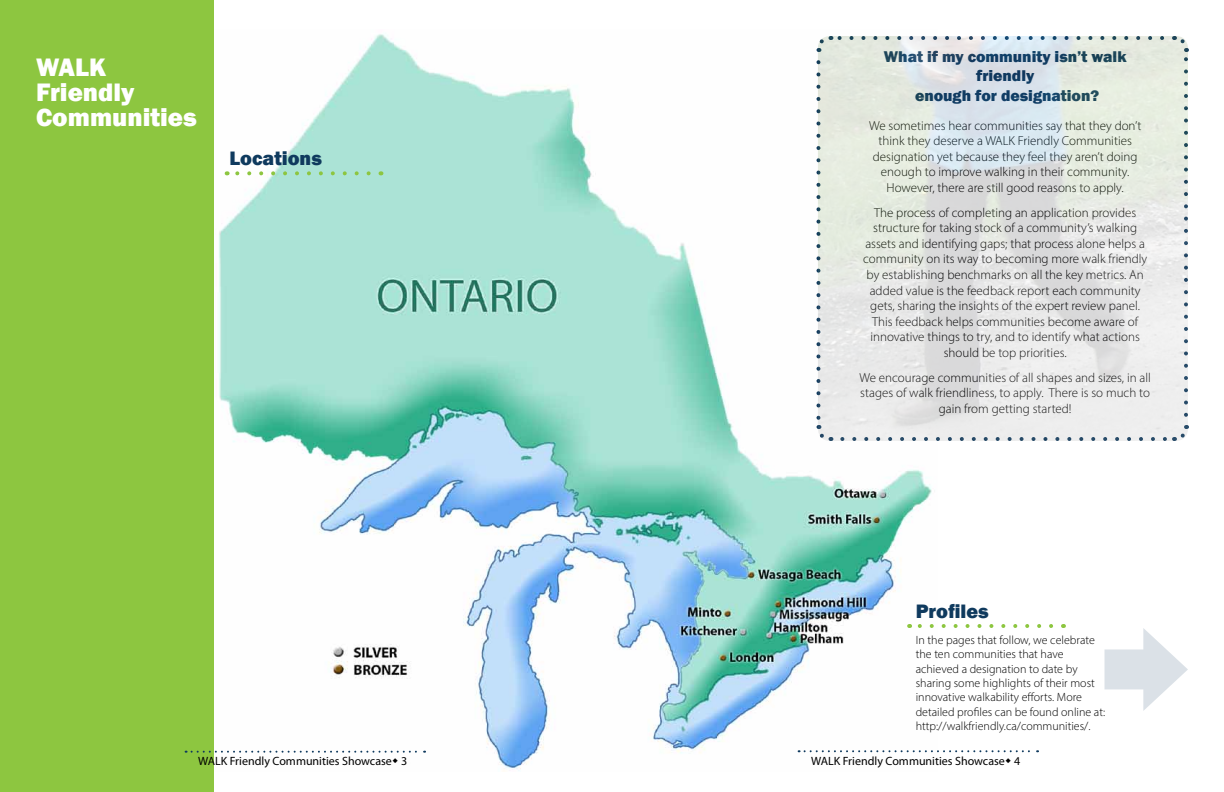
<style>
.page{position:relative;width:1224px;height:792px;background:#fff}
.page>*{position:absolute;margin:0;border:0;box-sizing:border-box;transform-origin:0 0}
.t1{font:800 26px/25px "Franklin Gothic";color:#fff}
.t2{font:800 20px "Franklin Gothic";color:#0f3a5e}
.t3{font:800 16px/19.2px "Franklin Gothic";color:#0f3a5e;text-align:center}
.t4{font:300 13px/15.6px "Myriad Pro";color:#000;text-align:center}
.t5{font:300 12px/14.4px "Myriad Pro";color:#000}
.t6{font:12px "Myriad Pro";color:#000}
</style>
<div class="page">
<img style="left:213px;top:29px;width:720px;height:743px">
<div style="left:0;top:0;width:213px;height:792px;background:#8dc640"></div>
<svg style="left:227px;top:171px;width:142px;height:4px"></svg>
<div style="left:1104px;top:649px;width:52px;height:40px;background:#dbe1e7"></div>
<svg style="left:1143px;top:628px;width:45px;height:83px"></svg>
<svg style="left:909px;top:624px;width:142px;height:4px"></svg>
<svg style="left:816px;top:62px;width:15px;height:381px"></svg>
<img style="left:818px;top:36px;width:370px;height:405px">
<svg style="left:799px;top:750px;width:239px;height:2px"></svg>
<svg style="left:186px;top:751px;width:242px;height:13px"></svg>
<h1 class="t1" style="left:36px;top:55px;width:162px">WALK<br>Friendly<br>Communities</h1>
<h2 class="t2" style="left:230px;top:146px;width:94px">Locations</h2>
<p class="t3" style="left:884px;top:47px;width:244px">What if my community isn’t walk friendly<br>enough for designation?</p>
<p class="t4" style="left:869px;top:117px;width:274px">We sometimes hear communities say that they don’t think they deserve a WALK Friendly Communities designation yet because they feel they aren’t doing enough to improve walking in their community.<br>However, there are still good reasons to apply.</p>
<p class="t4" style="left:863px;top:204px;width:286px">The process of completing an application provides structure for taking stock of a community’s walking assets and identifying gaps; that process alone helps a community on its way to becoming more walk friendly by establishing benchmarks on all the key metrics. An added value is the feedback report each community gets, sharing the insights of the expert review panel.<br>This feedback helps communities become aware of innovative things to try, and to identify what actions should be top priorities.</p>
<p class="t4" style="left:859px;top:369px;width:293px">We encourage communities of all shapes and sizes, in all stages of walk friendliness, to apply. There is so much to gain from getting started!</p>
<h2 class="t2" style="left:916px;top:598px;width:75px">Profiles</h2>
<p class="t5" style="left:916px;top:632px;width:191px">In the pages that follow, we celebrate the ten communities that have achieved a designation to date by sharing some highlights of their most innovative walkability efforts. More detailed profiles can be found online at: http://walkfriendly.ca/communities/.</p>
<p class="t6" style="left:198px;top:754px;width:211px">WALK Friendly Communities Showcase 3</p>
<p class="t6" style="left:811px;top:753px;width:211px">WALK Friendly Communities Showcase 4</p>
<p class="t6" style="left:201px;top:754px;width:211px">WALK Friendly Communities Showcase 3</p>
</div>
